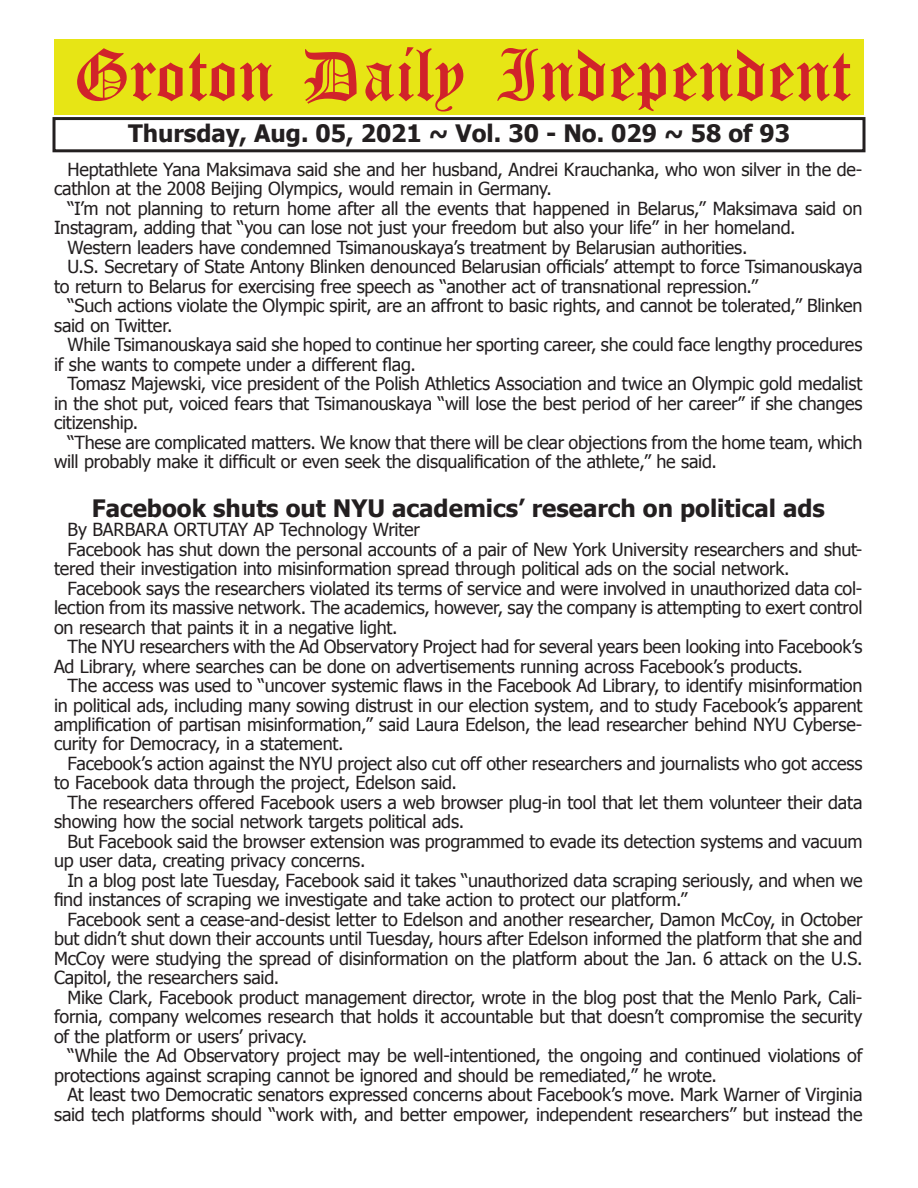
<style>
.page{position:relative;width:918px;height:1188px;background:#fff}
.page>*{position:absolute;margin:0;border:0;box-sizing:border-box;transform-origin:0 0}
.t1{font:54px "Old English Five";color:#d1232a}
.t2{font:700 24px "Tahoma";color:#231f20}
.t3{font:18px/19.5px "Tahoma";letter-spacing:-.01em;color:#231f20}
</style>
<div class="page">
<div style="left:52px;top:117px;width:814px;height:35px;border:3px solid #231f20"></div>
<div style="left:54px;top:40px;width:810px;height:75px;background:#e7e515"></div>
<h1 class="t1" style="left:73px;top:50px;width:779px">Groton Daily Independent</h1>
<h2 class="t2" style="left:128px;top:116px;width:663px">Thursday, Aug. 05, 2021 ~ Vol. 30 - No. 029 ~ 58 of 93</h2>
<p class="t3" style="left:54px;top:159px;width:810px;text-indent:14px">Heptathlete Yana Maksimava said she and her husband, Andrei Krauchanka, who won silver in the de&shy;cathlon at the 2008 Beijing Olympics, would remain in Germany.</p>
<p class="t3" style="left:68px;top:198px;width:797px">“I’m not planning to return home after all the events that happened in Belarus,” Maksimava said on</p>
<p class="t3" style="left:54px;top:217px;width:743px">Instagram, adding that “you can lose not just your freedom but also your life” in her homeland.</p>
<p class="t3" style="left:68px;top:237px;width:681px">Western leaders have condemned Tsimanouskaya’s treatment by Belarusian authorities.</p>
<p class="t3" style="left:68px;top:256px;width:797px">U.S. Secretary of State Antony Blinken denounced Belarusian officials’ attempt to force Tsimanouskaya</p>
<p class="t3" style="left:54px;top:276px;width:705px">to return to Belarus for exercising free speech as “another act of transnational repression.”</p>
<p class="t3" style="left:68px;top:295px;width:796px">“Such actions violate the Olympic spirit, are an affront to basic rights, and cannot be tolerated,” Blinken</p>
<p class="t3" style="left:54px;top:315px;width:120px">said on Twitter.</p>
<p class="t3" style="left:68px;top:334px;width:796px">While Tsimanouskaya said she hoped to continue her sporting career, she could face lengthy procedures</p>
<p class="t3" style="left:54px;top:354px;width:363px">if she wants to compete under a different flag.</p>
<p class="t3" style="left:68px;top:373px;width:797px">Tomasz Majewski, vice president of the Polish Athletics Association and twice an Olympic gold medalist</p>
<p class="t3" style="left:54px;top:393px;width:810px">in the shot put, voiced fears that Tsimanouskaya “will lose the best period of her career” if she changes</p>
<p class="t3" style="left:54px;top:412px;width:86px">citizenship.</p>
<p class="t3" style="left:68px;top:432px;width:797px">“These are complicated matters. We know that there will be clear objections from the home team, which</p>
<p class="t3" style="left:54px;top:451px;width:665px">will probably make it difficult or even seek the disqualification of the athlete,” he said.</p>
<h2 class="t2" style="left:92px;top:491px;width:735px">Facebook shuts out NYU academics’ research on political ads</h2>
<p class="t3" style="left:68px;top:519px;width:354px">By BARBARA ORTUTAY AP Technology Writer</p>
<p class="t3" style="left:68px;top:538px;width:796px">Facebook has shut down the personal accounts of a pair of New York University researchers and shut-</p>
<p class="t3" style="left:54px;top:558px;width:737px">tered their investigation into misinformation spread through political ads on the social network.</p>
<p class="t3" style="left:68px;top:577px;width:796px">Facebook says the researchers violated its terms of service and were involved in unauthorized data col-</p>
<p class="t3" style="left:54px;top:597px;width:810px">lection from its massive network. The academics, however, say the company is attempting to exert control</p>
<p class="t3" style="left:54px;top:616px;width:345px">on research that paints it in a negative light.</p>
<p class="t3" style="left:68px;top:636px;width:797px">The NYU researchers with the Ad Observatory Project had for several years been looking into Facebook’s</p>
<p class="t3" style="left:54px;top:655px;width:751px">Ad Library, where searches can be done on advertisements running across Facebook’s products.</p>
<p class="t3" style="left:68px;top:675px;width:797px">The access was used to “uncover systemic flaws in the Facebook Ad Library, to identify misinformation</p>
<p class="t3" style="left:54px;top:694px;width:810px">in political ads, including many sowing distrust in our election system, and to study Facebook’s apparent</p>
<p class="t3" style="left:54px;top:714px;width:810px">amplification of partisan misinformation,” said Laura Edelson, the lead researcher behind NYU Cyberse-</p>
<p class="t3" style="left:54px;top:733px;width:291px">curity for Democracy, in a statement.</p>
<p class="t3" style="left:68px;top:753px;width:796px">Facebook’s action against the NYU project also cut off other researchers and journalists who got access</p>
<p class="t3" style="left:54px;top:772px;width:405px">to Facebook data through the project, Edelson said.</p>
<p class="t3" style="left:68px;top:792px;width:797px">The researchers offered Facebook users a web browser plug-in tool that let them volunteer their data</p>
<p class="t3" style="left:54px;top:811px;width:412px">showing how the social network targets political ads.</p>
<p class="t3" style="left:68px;top:831px;width:796px">But Facebook said the browser extension was programmed to evade its detection systems and vacuum</p>
<p class="t3" style="left:54px;top:850px;width:313px">up user data, creating privacy concerns.</p>
<p class="t3" style="left:68px;top:870px;width:797px">In a blog post late Tuesday, Facebook said it takes “unauthorized data scraping seriously, and when we</p>
<p class="t3" style="left:54px;top:889px;width:635px">find instances of scraping we investigate and take action to protect our platform.”</p>
<p class="t3" style="left:68px;top:909px;width:797px">Facebook sent a cease-and-desist letter to Edelson and another researcher, Damon McCoy, in October</p>
<p class="t3" style="left:54px;top:928px;width:810px">but didn’t shut down their accounts until Tuesday, hours after Edelson informed the platform that she and</p>
<p class="t3" style="left:54px;top:948px;width:810px">McCoy were studying the spread of disinformation on the platform about the Jan. 6 attack on the U.S.</p>
<p class="t3" style="left:54px;top:967px;width:227px">Capitol, the researchers said.</p>
<p class="t3" style="left:68px;top:987px;width:796px">Mike Clark, Facebook product management director, wrote in the blog post that the Menlo Park, Cali-</p>
<p class="t3" style="left:54px;top:1006px;width:810px">fornia, company welcomes research that holds it accountable but that doesn’t compromise the security</p>
<p class="t3" style="left:54px;top:1026px;width:255px">of the platform or users’ privacy.</p>
<p class="t3" style="left:68px;top:1045px;width:796px">“While the Ad Observatory project may be well-intentioned, the ongoing and continued violations of</p>
<p class="t3" style="left:54px;top:1065px;width:665px">protections against scraping cannot be ignored and should be remediated,” he wrote.</p>
<p class="t3" style="left:68px;top:1084px;width:797px">At least two Democratic senators expressed concerns about Facebook’s move. Mark Warner of Virginia</p>
<p class="t3" style="left:54px;top:1104px;width:810px">said tech platforms should “work with, and better empower, independent researchers” but instead the</p>
</div>
